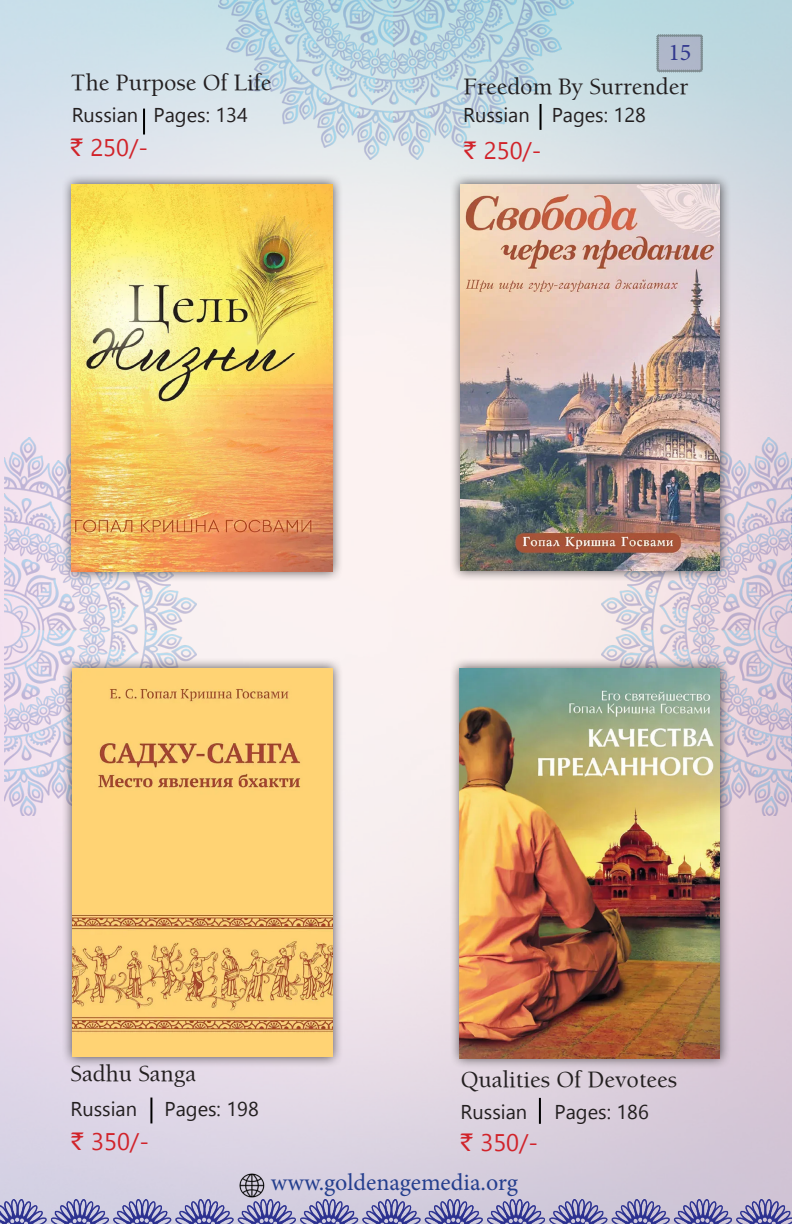
<style>
.page{position:relative;width:792px;height:1224px;background:#fff}
.page>*{position:absolute;margin:0;border:0;box-sizing:border-box;transform-origin:0 0}
.t1{font:24px/33.6px "Balaram";color:#231f20;text-align:right}
.Rupees_Style{font:24px "Minion Pro";color:#253f8e}
.t2{font:24px "Rupee Foradian";color:#d1232a}
.t3{font:20px "Segoe UI Emoji";color:#231f20}
.s1{font-family:"Minion Pro";color:#31378e}
</style>
<div class="page">
<img style="left:4px;top:437px;width:192px;height:378px">
<img style="left:602px;top:437px;width:190px;height:379px">
<img style="left:219px;top:0;width:354px;height:160px">
<img style="left:0;top:1199px;width:792px;height:25px">
<img style="left:239px;top:1172px;width:26px;height:26px">
<div style="left:450px;top:173px;width:281px;height:408px;background:#231f20;opacity:.75"></div>
<img style="left:460px;top:184px;width:260px;height:387px">
<div style="left:61px;top:657px;width:282px;height:411px;background:#231f20;opacity:.75"></div>
<img style="left:72px;top:668px;width:260px;height:389px">
<div style="left:449px;top:657px;width:282px;height:412px;background:#231f20;opacity:.75"></div>
<img style="left:460px;top:668px;width:260px;height:390px">
<div style="left:61px;top:173px;width:282px;height:409px;background:#231f20;opacity:.75"></div>
<img style="left:72px;top:184px;width:260px;height:387px">
<hr style="left:539px;top:1098px;width:2px;height:26px;background:#000">
<hr style="left:150px;top:1098px;width:2px;height:25px;background:#000">
<hr style="left:540px;top:104px;width:2px;height:26px;background:#000">
<hr style="left:143px;top:109px;width:2px;height:26px;background:#000">
<svg style="left:657px;top:34px;width:46px;height:38px;background:#a5afbf"></svg>
<svg style="left:462px;top:1105px;width:10px;height:14px"></svg>
<svg style="left:502px;top:1104px;width:12px;height:15px"></svg>
<svg style="left:619px;top:1104px;width:29px;height:15px"></svg>
<svg style="left:495px;top:1134px;width:42px;height:20px"></svg>
<svg style="left:72px;top:1102px;width:10px;height:14px"></svg>
<svg style="left:112px;top:1101px;width:12px;height:15px"></svg>
<svg style="left:229px;top:1101px;width:29px;height:15px"></svg>
<svg style="left:106px;top:1133px;width:41px;height:20px"></svg>
<svg style="left:74px;top:108px;width:10px;height:14px"></svg>
<svg style="left:113px;top:108px;width:13px;height:14px"></svg>
<svg style="left:155px;top:108px;width:41px;height:19px"></svg>
<svg style="left:207px;top:112px;width:2px;height:10px"></svg>
<svg style="left:218px;top:108px;width:5px;height:14px"></svg>
<svg style="left:92px;top:139px;width:55px;height:20px"></svg>
<svg style="left:465px;top:108px;width:10px;height:14px"></svg>
<svg style="left:505px;top:107px;width:12px;height:15px"></svg>
<svg style="left:616px;top:108px;width:29px;height:14px"></svg>
<svg style="left:485px;top:142px;width:55px;height:20px"></svg>
<svg style="left:556px;top:1105px;width:54px;height:18px"></svg>
<svg style="left:166px;top:1102px;width:54px;height:18px"></svg>
<svg style="left:554px;top:108px;width:53px;height:19px"></svg>
<p class="t1" style="left:71px;top:65px;width:202px">The Purpose Of Life</p>
<p class="t3" style="left:84px;top:100px;width:56px">◆▲▲ ■</p>
<p class="t3" style="left:197px;top:100px;width:52px">▲ ✓✔</p>
<p class="t2" style="left:71px;top:134px;width:13px">`</p>
<p class="t1" style="left:463px;top:35px;width:230px"><span class="s1">15<br></span>Freedom By Surrender</p>
<p class="t3" style="left:475px;top:100px;width:56px">◆▲▲ ■</p>
<p class="t2" style="left:464px;top:137px;width:13px">`</p>
<p class="t1" style="left:71px;top:1056px;width:127px">Sadhu Sanga</p>
<p class="t3" style="left:83px;top:1094px;width:56px">◆▲▲ ■</p>
<p class="t2" style="left:72px;top:1128px;width:34px">` ✓</p>
<p class="t1" style="left:461px;top:1062px;width:218px">Qualities Of Devotees</p>
<p class="t3" style="left:473px;top:1097px;width:56px">◆▲▲ ■</p>
<p class="t2" style="left:461px;top:1129px;width:34px">` ✓</p>
<p class="Rupees_Style" style="left:271px;top:1166px;width:249px">www.goldenagemedia.org</p>
</div>
